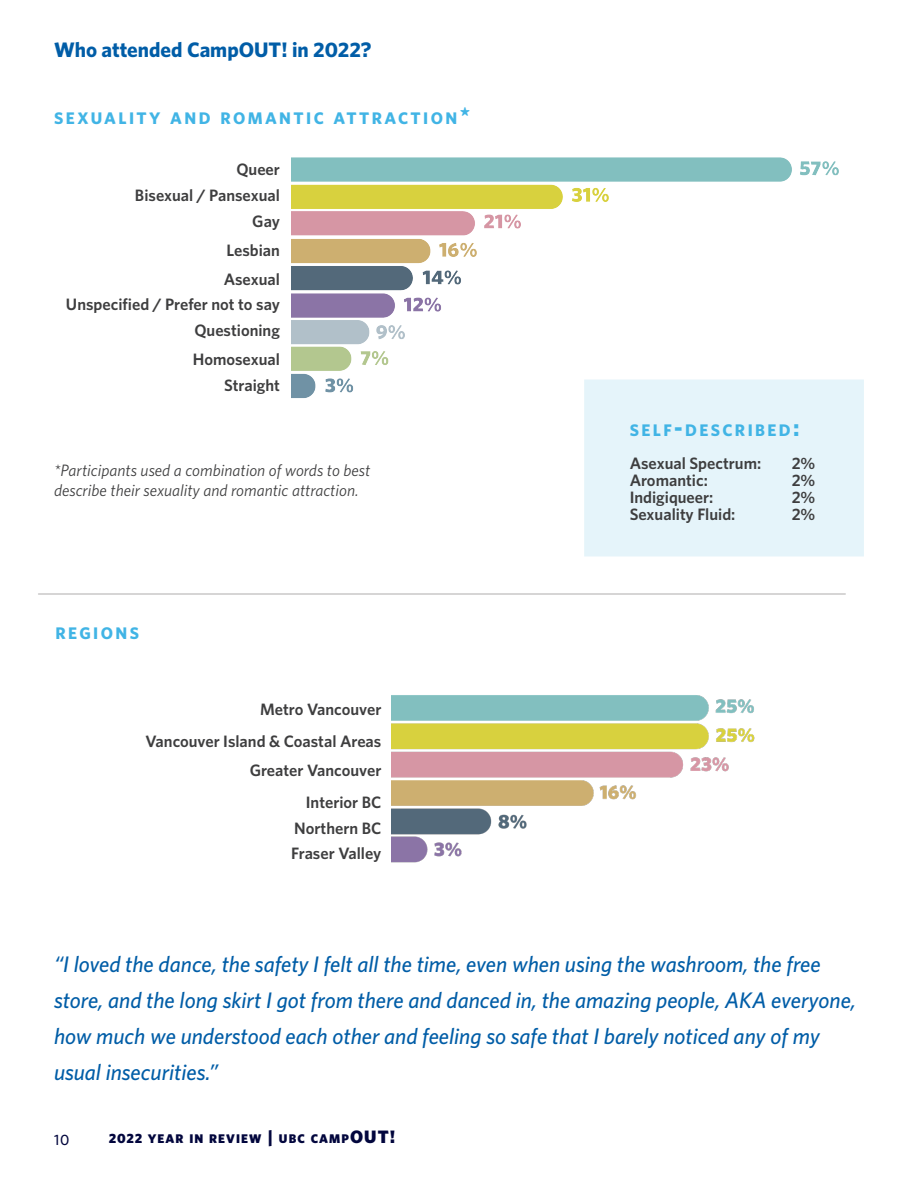
<style>
.page{position:relative;width:918px;height:1188px;background:#fff}
.page>*{position:absolute;margin:0;border:0;box-sizing:border-box;transform-origin:0 0}
.Pull_Quote{font:italic 500 22.5px/36px "Whitney";color:#015da7}
.Body_Text{font:700 21px "Whitney";color:#015da7}
.Body_Text-2{font:700 16.8px "Whitney";letter-spacing:.145em;color:#41b4e5}
.H3___Tables{font:700 16.8px "Whitney";letter-spacing:.145em;color:#41b4e5}
.Body_Text-3{font:600 16.5px/25.8px "Whitney";color:#3e3e3f;text-align:right}
.Body_Text-4{font:italic 16.5px/19.8px "Whitney";color:#3e3e3f}
.t1{font:500 15px "Whitney";color:#02063d}
.t2{font:900 12.6px "Whitney";letter-spacing:.085em;color:#02063d}
.s1{font-size:24px}
.s2{font-size:13.5px}
.s3{font-size:18px}
</style>
<div class="page">
<img style="left:391px;top:695px;width:364px;height:168px">
<hr style="left:39px;top:593px;width:806px;height:2px;background:#231f20">
<div style="left:584px;top:380px;width:280px;height:176px;background:#e5f4fa"></div>
<img style="left:291px;top:157px;width:573px;height:256px">
<p class="Body_Text" style="left:54px;top:36px;width:319px">Who attended CampOUT! in 2022?</p>
<p class="Body_Text-2" style="left:54px;top:107px;width:417px">SEXUALITY AND ROMANTIC ATTRACTION<span class="s1">*</span></p>
<p class="Body_Text-3" style="left:236px;top:157px;width:45px">Queer</p>
<p class="Body_Text-3" style="left:135px;top:182px;width:147px">Bisexual / Pansexual</p>
<p class="Body_Text-3" style="left:252px;top:208px;width:29px">Gay</p>
<p class="Body_Text-3" style="left:226px;top:237px;width:55px">Lesbian</p>
<p class="Body_Text-3" style="left:66px;top:266px;width:216px">Asexual<br>Unspecified / Prefer not to say</p>
<p class="Body_Text-3" style="left:194px;top:317px;width:87px">Questioning</p>
<p class="Body_Text-3" style="left:193px;top:346px;width:89px">Homosexual</p>
<p class="Body_Text-3" style="left:224px;top:372px;width:57px">Straight</p>
<p class="Body_Text-4" style="left:54px;top:460px;width:318px">*Participants used a combination of words to best describe their sexuality and romantic attraction.</p>
<p class="H3___Tables" style="left:56px;top:622px;width:85px">REGIONS</p>
<p class="Body_Text-3" style="left:260px;top:696px;width:123px">Metro Vancouver</p>
<p class="Body_Text-3" style="left:145px;top:728px;width:238px">Vancouver Island &amp; Coastal Areas</p>
<p class="Body_Text-3" style="left:250px;top:757px;width:133px">Greater Vancouver</p>
<p class="Body_Text-3" style="left:306px;top:789px;width:77px">Interior BC</p>
<p class="Body_Text-3" style="left:294px;top:815px;width:89px">Northern BC</p>
<p class="Body_Text-3" style="left:291px;top:840px;width:92px">Fraser Valley</p>
<p class="Body_Text-2" style="left:630px;top:418px;width:171px">SELF<span class="s1">-</span>DESCRIBED<span class="s1">:</span></p>
<p class="Body_Text-3" style="left:630px;top:450px;width:133px">Asexual Spectrum:</p>
<p class="Body_Text-3" style="left:792px;top:450px;width:25px">2%</p>
<p class="Body_Text-3" style="left:630px;top:467px;width:80px">Aromantic:</p>
<p class="Body_Text-3" style="left:792px;top:467px;width:25px">2%</p>
<p class="Body_Text-3" style="left:630px;top:484px;width:85px">Indigiqueer:</p>
<p class="Body_Text-3" style="left:792px;top:484px;width:25px">2%</p>
<p class="Body_Text-3" style="left:630px;top:501px;width:107px">Sexuality Fluid:</p>
<p class="Body_Text-3" style="left:792px;top:501px;width:25px">2%</p>
<p class="Pull_Quote" style="left:54px;top:946px;width:804px">“I loved the dance, the safety I felt all the time, even when using the washroom, the free store, and the long skirt I got from there and danced in, the amazing people, AKA everyone, how much we understood each other and feeling so safe that I barely noticed any of my usual insecurities.”</p>
<p class="t1" style="left:54px;top:1130px;width:17px">10</p>
<p class="t2" style="left:109px;top:1130px;width:288px"><span class="s2">2022</span> YEAR IN REVIEW <span class="s3">|</span> UBC CAMP<span class="s3">OUT!</span></p>
</div>
